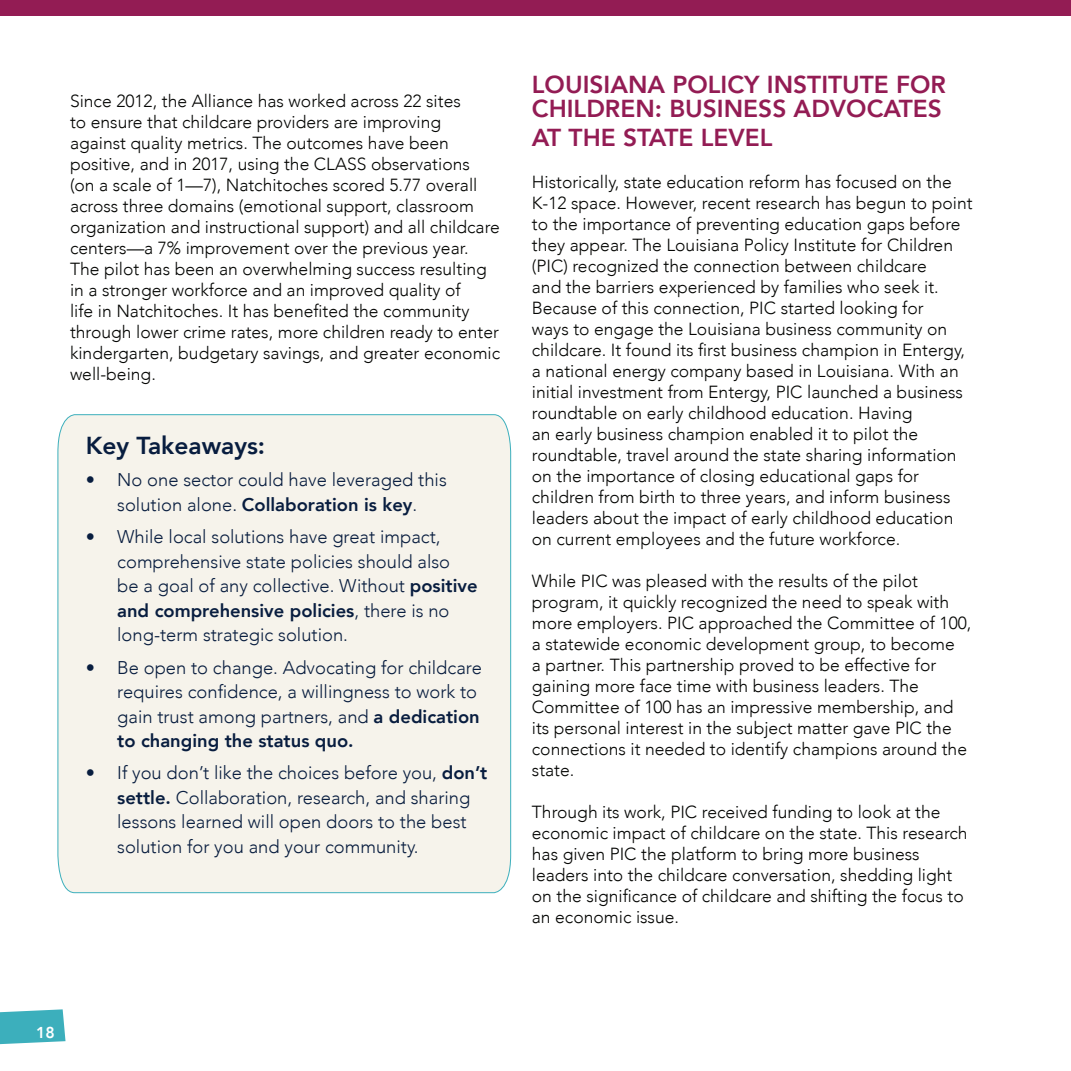
<style>
.page{position:relative;width:1071px;height:1071px;background:#fff}
.page>*{position:absolute;margin:0;border:0;box-sizing:border-box;transform-origin:0 0}
.Normal1{font:800 24.5px/24.5px "Avenir";color:#931c54}
.Normal1-2{font:800 24.5px "Avenir";color:#081d3f}
.t1{font:300 18.38px/24.5px "Avenir";color:#081d3f}
.Normal1-3{font:300 17.5px/21px "Avenir";color:#040503}
.t2{font:800 15.75px "Avenir";color:#fff}
.s1{font-weight:800}
</style>
<div class="page">
<div style="left:0;top:0;width:1071px;height:16px;background:#931c54"></div>
<svg style="left:0;top:1009px;width:66px;height:35px;background:#52b8c3"></svg>
<div style="left:57px;top:414px;width:454px;height:479px;background:#f6f3eb"></div>
<p class="Normal1-3" style="left:70px;top:90px;width:432px">Since 2012, the Alliance has worked across 22 sites<br>to ensure that childcare providers are improving against quality metrics. The outcomes have been positive, and in 2017, using the CLASS observations<br>(on a scale of 1—7), Natchitoches scored 5.77 overall across three domains (emotional support, classroom organization and instructional support) and all childcare centers—a 7% improvement over the previous year.<br>The pilot has been an overwhelming success resulting in a stronger workforce and an improved quality of<br>life in Natchitoches. It has benefited the community through lower crime rates, more children ready to enter kindergarten, budgetary savings, and greater economic well-being.</p>
<p class="Normal1-2" style="left:86px;top:426px;width:181px">Key Takeaways:</p>
<p class="t1" style="left:86px;top:468px;width:363px;text-align:center">• No one sector could have leveraged this solution alone. <span class="s1">Collaboration is key</span>.</p>
<p class="t1" style="left:117px;top:525px;width:362px;text-indent:-32px">• While local solutions have great impact, comprehensive state policies should also<br>be a goal of any collective. Without <span class="s1">positive and comprehensive policies</span>, there is no long-term strategic solution.</p>
<p class="t1" style="left:117px;top:655px;width:366px;text-indent:-32px">• Be open to change. Advocating for childcare requires confidence, a willingness to work to gain trust among partners, and <span class="s1">a dedication to changing the status quo.</span></p>
<p class="t1" style="left:117px;top:761px;width:372px;text-indent:-32px">• If you don’t like the choices before you, <span class="s1">don’t settle.</span> Collaboration, research, and sharing lessons learned will open doors to the best solution for you and your community.</p>
<p class="Normal1" style="left:532px;top:72px;width:416px">LOUISIANA POLICY INSTITUTE FOR<br>CHILDREN: BUSINESS ADVOCATES</p>
<p class="Normal1" style="left:532px;top:126px;width:242px">AT THE STATE LEVEL</p>
<p class="Normal1-3" style="left:532px;top:172px;width:442px">Historically, state education reform has focused on the K-12 space. However, recent research has begun to point to the importance of preventing education gaps before they appear. The Louisiana Policy Institute for Children (PIC) recognized the connection between childcare<br>and the barriers experienced by families who seek it.<br>Because of this connection, PIC started looking for<br>ways to engage the Louisiana business community on childcare. It found its first business champion in Entergy, a national energy company based in Louisiana. With an initial investment from Entergy, PIC launched a business roundtable on early childhood education. Having<br>an early business champion enabled it to pilot the roundtable, travel around the state sharing information on the importance of closing educational gaps for children from birth to three years, and inform business leaders about the impact of early childhood education on current employees and the future workforce.</p>
<p class="Normal1-3" style="left:532px;top:571px;width:441px">While PIC was pleased with the results of the pilot program, it quickly recognized the need to speak with more employers. PIC approached the Committee of 100, a statewide economic development group, to become<br>a partner. This partnership proved to be effective for gaining more face time with business leaders. The Committee of 100 has an impressive membership, and its personal interest in the subject matter gave PIC the connections it needed to identify champions around the state.</p>
<p class="Normal1-3" style="left:532px;top:802px;width:437px">Through its work, PIC received funding to look at the economic impact of childcare on the state. This research has given PIC the platform to bring more business leaders into the childcare conversation, shedding light on the significance of childcare and shifting the focus to an economic issue.</p>
<p class="t2" style="left:36px;top:1020px;width:20px">18</p>
</div>
